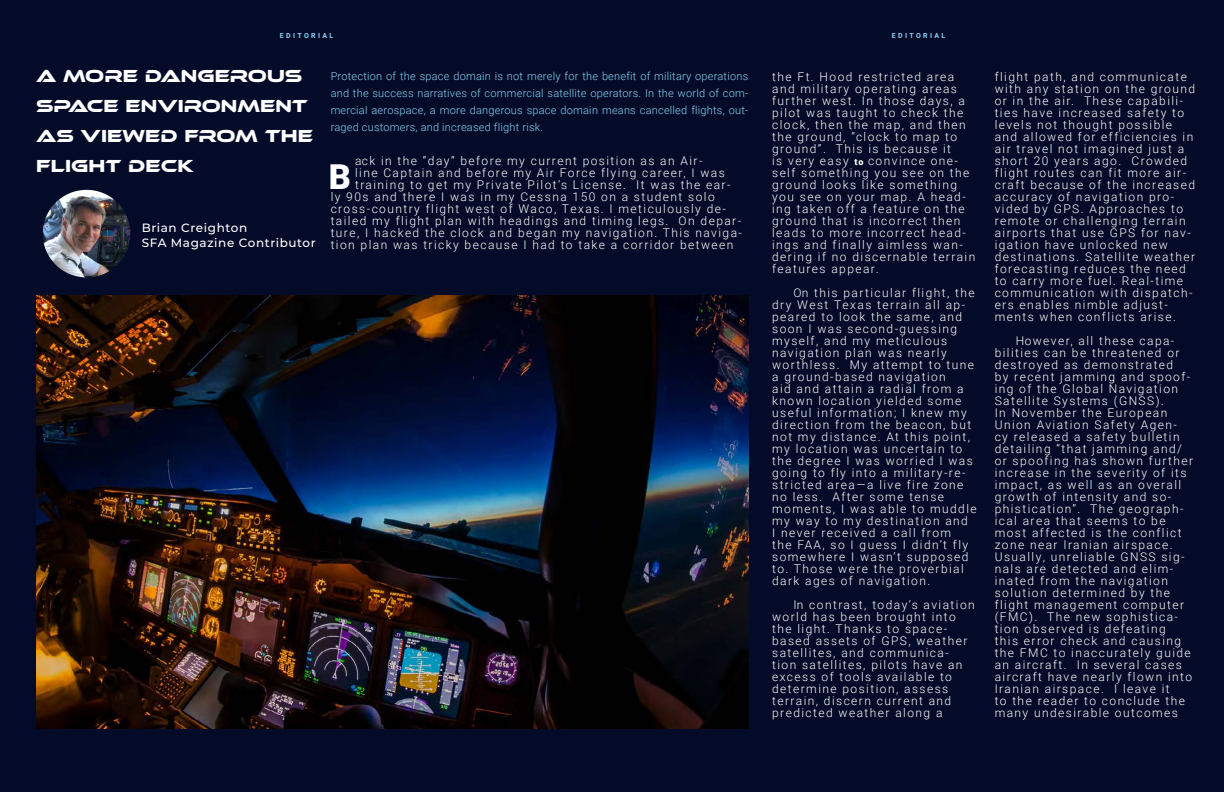
<style>
.page{position:relative;width:1224px;height:792px;background:#030b29}
.page>*{position:absolute;margin:0;border:0;box-sizing:border-box;transform-origin:0 0}
.t1{font:900 34.3px "Roboto";color:#fff}
.t2{font:18px/30px "Ethnocentric Rg";color:#fff}
.t3{font:300 12px/12px "Roboto";letter-spacing:.12em;color:#fff}
.t4{font:500 12px/15px "Montserrat";letter-spacing:.05em;color:#fff}
.t5{font:300 11px/17px "Roboto";letter-spacing:.02em;color:#86d5f1;text-align:justify}
.t6{font:700 7px "Roboto";letter-spacing:.335em;color:#86d5f1}
.s1{font-weight:900;font-size:9px}
</style>
<div class="page">
<img style="left:36px;top:296px;width:712px;height:432px">
<img style="left:43px;top:190px;width:87px;height:87px;border-radius:44px">
<p class="t6" style="left:280px;top:30px;width:55px">EDITORIAL</p>
<p class="t6" style="left:892px;top:30px;width:55px">EDITORIAL</p>
<h2 class="t2" style="left:36px;top:61px;width:279px">A MORE DANGEROUS<br>SPACE ENVIRONMENT<br>AS VIEWED FROM THE<br>FLIGHT DECK</h2>
<p class="t4" style="left:142px;top:220px;width:175px">Brian Creighton<br>SFA Magazine Contributor</p>
<p class="t5" style="left:331px;top:67px;width:419px">Protection of the space domain is not merely for the benefit of military operations and the success narratives of commercial satellite operators. In the world of com&shy;mercial aerospace, a more dangerous space domain means cancelled flights, out&shy;raged customers, and increased flight risk.</p>
<p class="t3" style="left:995px;top:70px;width:202px">flight path, and communicate with any station on the ground or in the air. These capabili&shy;ties have increased safety to levels not thought possible and allowed for efficiencies in air travel not imagined just a short 20 years ago. Crowded flight routes can fit more air&shy;craft because of the increased accuracy of navigation pro&shy;vided by GPS. Approaches to remote or challenging terrain airports that use GPS for nav&shy;igation have unlocked new destinations. Satellite weather forecasting reduces the need to carry more fuel. Real-time communication with dispatch&shy;ers enables nimble adjust&shy;ments when conflicts arise.</p>
<p class="t3" style="left:995px;top:334px;width:200px;text-indent:21px">However, all these capa&shy;bilities can be threatened or destroyed as demonstrated<br>by recent jamming and spoof&shy;ing of the Global Navigation<br>Satellite Systems (GNSS).<br>In November the European<br>Union Aviation Safety Agen&shy;cy released a safety bulletin detailing “that jamming and/ or spoofing has shown further increase in the severity of its impact, as well as an overall growth of intensity and so&shy;phistication”. The geograph&shy;ical area that seems to be most affected is the conflict zone near Iranian airspace.<br>Usually, unreliable GNSS sig&shy;nals are detected and elim&shy;inated from the navigation solution determined by the flight management computer (FMC). The new sophistica&shy;tion observed is defeating<br>this error check and causing the FMC to inaccurately guide an aircraft. In several cases aircraft have nearly flown into<br>Iranian airspace. I leave it<br>to the reader to conclude the many undesirable outcomes</p>
<p class="t3" style="left:772px;top:70px;width:205px">the Ft. Hood restricted area and military operating areas further west. In those days, a pilot was taught to check the clock, then the map, and then the ground, “clock to map to ground”. This is because it<br>is very easy <span class="s1">to</span> convince one&shy;self something you see on the ground looks like something you see on your map. A head&shy;ing taken off a feature on the ground that is incorrect then leads to more incorrect head&shy;ings and finally aimless wan&shy;dering if no discernable terrain features appear.</p>
<p class="t3" style="left:772px;top:286px;width:206px;text-indent:21px">On this particular flight, the dry West Texas terrain all ap&shy;peared to look the same, and soon I was second-guessing myself, and my meticulous navigation plan was nearly worthless. My attempt to tune a ground-based navigation<br>aid and attain a radial from a known location yielded some useful information; I knew my direction from the beacon, but not my distance. At this point, my location was uncertain to the degree I was worried I was going to fly into a military-re&shy;stricted area—a live fire zone no less. After some tense moments, I was able to muddle my way to my destination and<br>I never received a call from<br>the FAA, so I guess I didn’t fly somewhere I wasn’t supposed to. Those were the proverbial dark ages of navigation.</p>
<p class="t3" style="left:772px;top:598px;width:204px;text-indent:21px">In contrast, today’s aviation world has been brought into the light. Thanks to space&shy;based assets of GPS, weather satellites, and communica&shy;tion satellites, pilots have an excess of tools available to determine position, assess terrain, discern current and predicted weather along a</p>
<p class="t3" style="left:355px;top:154px;width:349px">ack in the “day” before my current position as an Air-</p>
<p class="t3" style="left:355px;top:166px;width:371px">line Captain and before my Air Force flying career, I was</p>
<p class="t3" style="left:355px;top:178px;width:377px">training to get my Private Pilot’s License. It was the ear-</p>
<p class="t3" style="left:331px;top:190px;width:386px">ly 90s and there I was in my Cessna 150 on a student solo</p>
<p class="t3" style="left:331px;top:202px;width:397px">cross-country flight west of Waco, Texas. I meticulously de-</p>
<p class="t3" style="left:331px;top:214px;width:412px">tailed my flight plan with headings and timing legs. On depar-</p>
<p class="t3" style="left:331px;top:226px;width:413px">ture, I hacked the clock and began my navigation. This naviga-</p>
<p class="t3" style="left:331px;top:238px;width:404px">tion plan was tricky because I had to take a corridor between</p>
<h1 class="t1" style="left:329px;top:153px;width:24px">B</h1>
</div>
